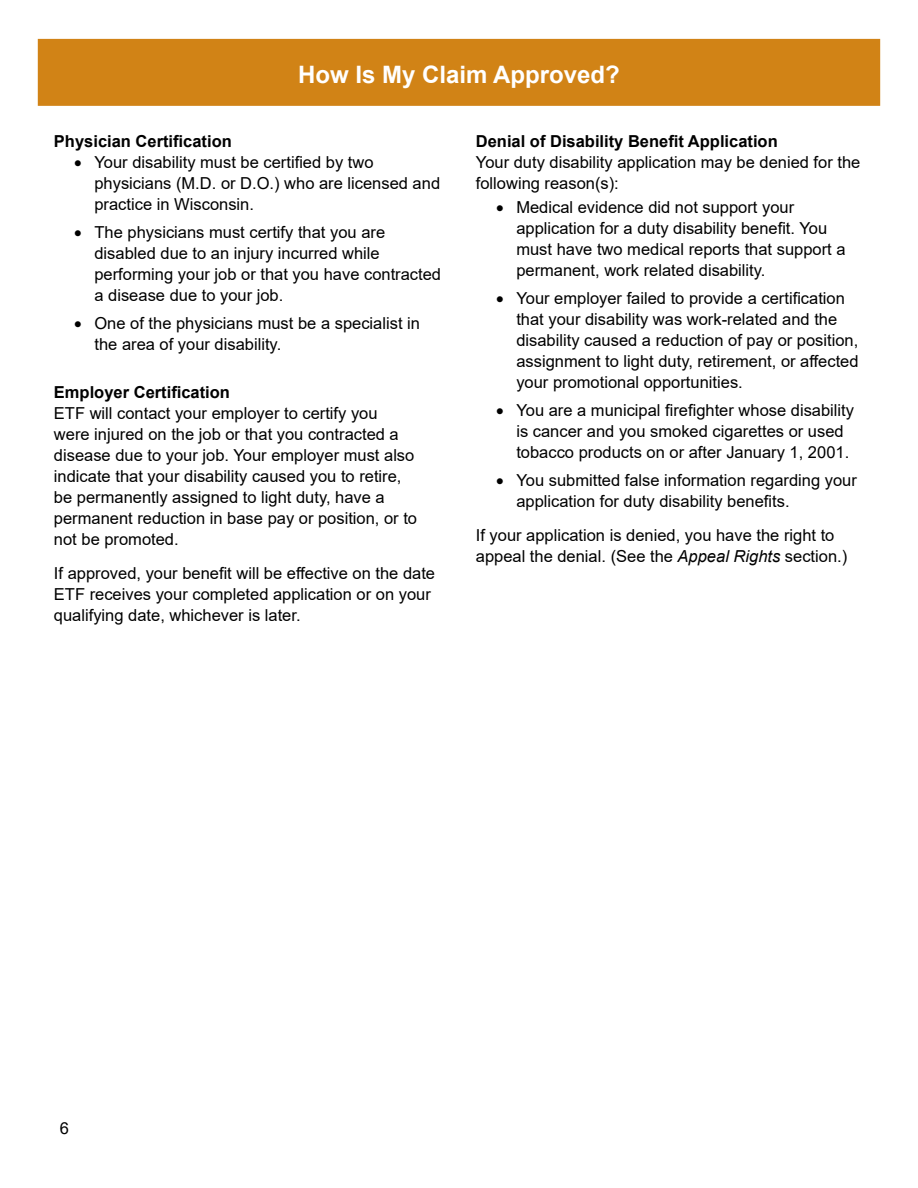
<style>
.page{position:relative;width:918px;height:1188px;background:#fff}
.page>*{position:absolute;margin:0;border:0;box-sizing:border-box;transform-origin:0 0}
.t1{font:700 24px "Arial";color:#fff}
.t2{font:16.5px/21px "Arial";color:#000}
.t3{font:700 16.5px "Arial";color:#000}
.s1{font-style:italic}
</style>
<div class="page">
<div style="left:38px;top:39px;width:842px;height:67px;background:#d18316;border:2px solid #d18316"></div>
<h1 class="t1" style="left:298px;top:57px;width:323px">How Is My Claim Approved?</h1>
<p class="t3" style="left:54px;top:130px;width:179px">Physician Certification</p>
<p class="t2" style="left:94px;top:152px;width:347px;text-indent:-20px">• Your disability must be certified by two physicians (M.D. or D.O.) who are licensed and practice in Wisconsin.</p>
<p class="t2" style="left:94px;top:221px;width:348px;text-indent:-20px">• The physicians must certify that you are disabled due to an injury incurred while performing your job or that you have contracted a disease due to your job.</p>
<p class="t2" style="left:94px;top:312px;width:327px;text-indent:-20px">• One of the physicians must be a specialist in the area of your disability.</p>
<p class="t3" style="left:54px;top:380px;width:178px">Employer Certification</p>
<p class="t2" style="left:54px;top:402px;width:365px">ETF will contact your employer to certify you were injured on the job or that you contracted a disease due to your job. Your employer must also indicate that your disability caused you to retire, be permanently assigned to light duty, have a permanent reduction in base pay or position, or to not be promoted.</p>
<p class="t2" style="left:54px;top:563px;width:383px">If approved, your benefit will be effective on the date<br>ETF receives your completed application or on your qualifying date, whichever is later.</p>
<p class="t3" style="left:476px;top:130px;width:303px">Denial of Disability Benefit Application</p>
<p class="t2" style="left:476px;top:152px;width:386px">Your duty disability application may be denied for the following reason(s):</p>
<p class="t2" style="left:516px;top:197px;width:331px;text-indent:-20px">• Medical evidence did not support your application for a duty disability benefit. You must have two medical reports that support a permanent, work related disability.</p>
<p class="t2" style="left:516px;top:288px;width:344px;text-indent:-20px">• Your employer failed to provide a certification that your disability was work-related and the disability caused a reduction of pay or position, assignment to light duty, retirement, or affected your promotional opportunities.</p>
<p class="t2" style="left:516px;top:399px;width:339px;text-indent:-20px">• You are a municipal firefighter whose disability is cancer and you smoked cigarettes or used tobacco products on or after January 1, 2001.</p>
<p class="t2" style="left:516px;top:469px;width:342px;text-indent:-20px">• You submitted false information regarding your application for duty disability benefits.</p>
<p class="t2" style="left:476px;top:525px;width:373px">If your application is denied, you have the right to appeal the denial. (See the <span class="s1">Appeal Rights</span> section.)</p>
<p class="t2" style="left:60px;top:1117px;width:11px">6</p>
</div>
